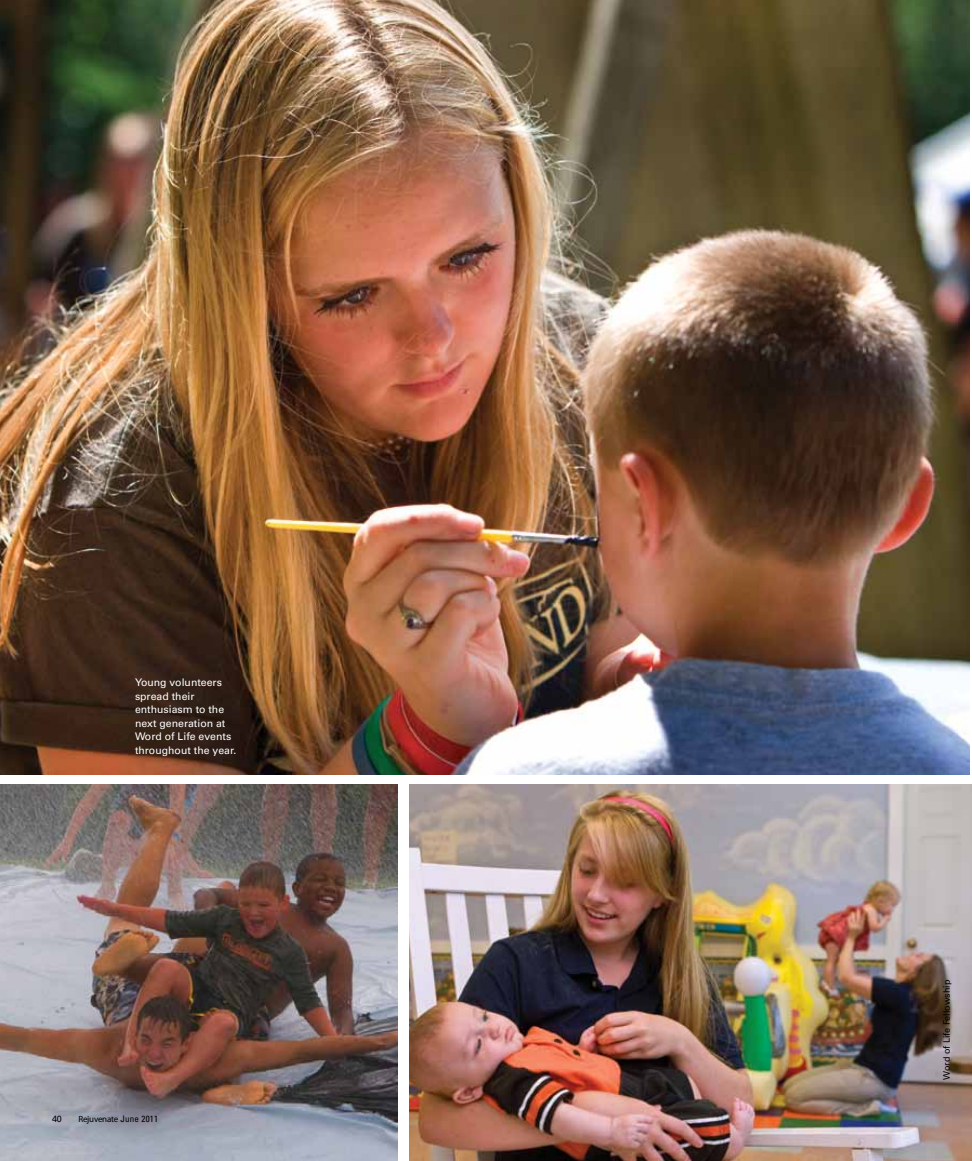
<style>
.page{position:relative;width:972px;height:1161px;background:#fff}
.page>*{position:absolute;margin:0;border:0;box-sizing:border-box;transform-origin:0 0}
.t1{font:10.5px/13.5px "Univers LT Std";color:#fff}
.t2{font:9px "Myriad Pro";letter-spacing:-.025em;color:#000}
.t3{font:9px "Univers LT Std";color:#000}
.s1{font-family:"Univers LT Std"}
.s2{color:#a7a9ac}
.s3{font-family:"Univers LT Std";font-stretch:condensed}
</style>
<div class="page">
<img style="left:0;top:0;width:969px;height:775px">
<img style="left:0;top:784px;width:398px;height:377px">
<img style="left:410px;top:784px;width:562px;height:377px">
<p class="t1" style="left:135px;top:676px;width:103px">Young volunteers spread their enthusiasm to the next generation at<br>Word of Life events throughout the year.</p>
<p class="t2" style="left:52px;top:1114px;width:108px"><span class="s1">40</span> <span class="s2">■</span> Rejuvenate <span class="s3">June 2011</span></p>
<p class="t3" style="left:941px;top:1080px;width:102px;rotate:-90deg">Word of Life Fellowship</p>
</div>
